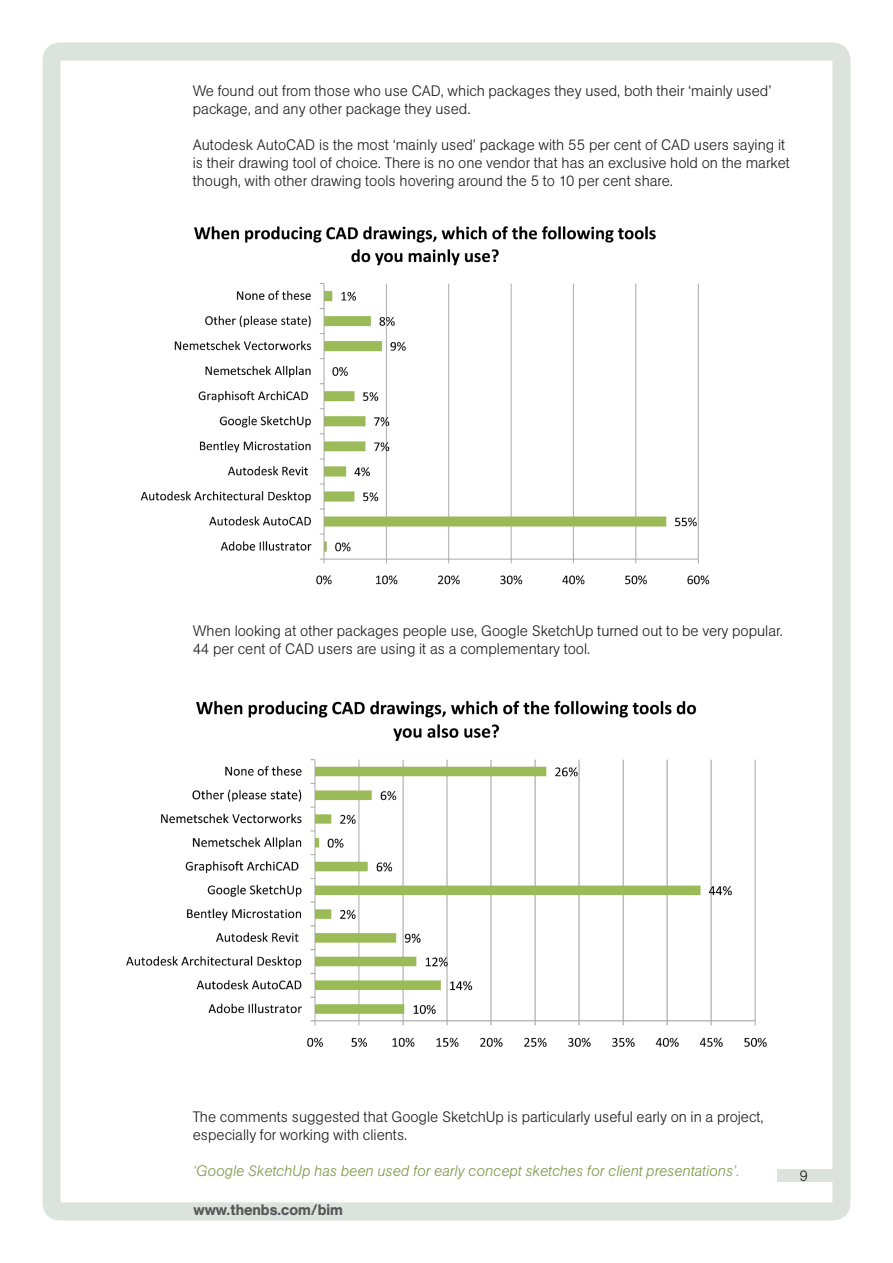
<style>
.page{position:relative;width:893px;height:1263px;background:#fff}
.page>*{position:absolute;margin:0;border:0;box-sizing:border-box;transform-origin:0 0}
.Text{font:300 15px/18px "AG Buch BQ";color:#231f20}
.Text-2{font:italic 300 15px "AG Buch BQ";color:#7f9a49}
.t1{font:500 15px "AG Buch BQ";color:#57585a}
</style>
<div class="page">
<div style="left:777px;top:1169px;width:55px;height:12px;background:#dbe3dc"></div>
<div style="left:43px;top:43px;width:807px;height:1177px;border:18px solid #dbe3dc;border-radius:9px"></div>
<img style="left:140px;top:226px;width:570px;height:359px">
<img style="left:126px;top:700px;width:641px;height:347px">
<p class="Text" style="left:193px;top:82px;width:580px">We found out from those who use CAD, which packages they used, both their ‘mainly used’ package, and any other package they used.</p>
<p class="Text" style="left:193px;top:136px;width:599px">Autodesk AutoCAD is the most ‘mainly used’ package with 55 per cent of CAD users saying it is their drawing tool of choice. There is no one vendor that has an exclusive hold on the market though, with other drawing tools hovering around the 5 to 10 per cent share.</p>
<p class="Text" style="left:193px;top:622px;width:592px">When looking at other packages people use, Google SketchUp turned out to be very popular.<br>44 per cent of CAD users are using it as a complementary tool.</p>
<p class="Text" style="left:193px;top:1108px;width:572px">The comments suggested that Google SketchUp is particularly useful early on in a project, especially for working with clients.</p>
<p class="Text-2" style="left:193px;top:1163px;width:548px">‘Google SketchUp has been used for early concept sketches for client presentations’.</p>
<p class="t1" style="left:193px;top:1201px;width:151px">www.thenbs.com/bim</p>
<p class="Text" style="left:799px;top:1166px;width:10px">9</p>
</div>
